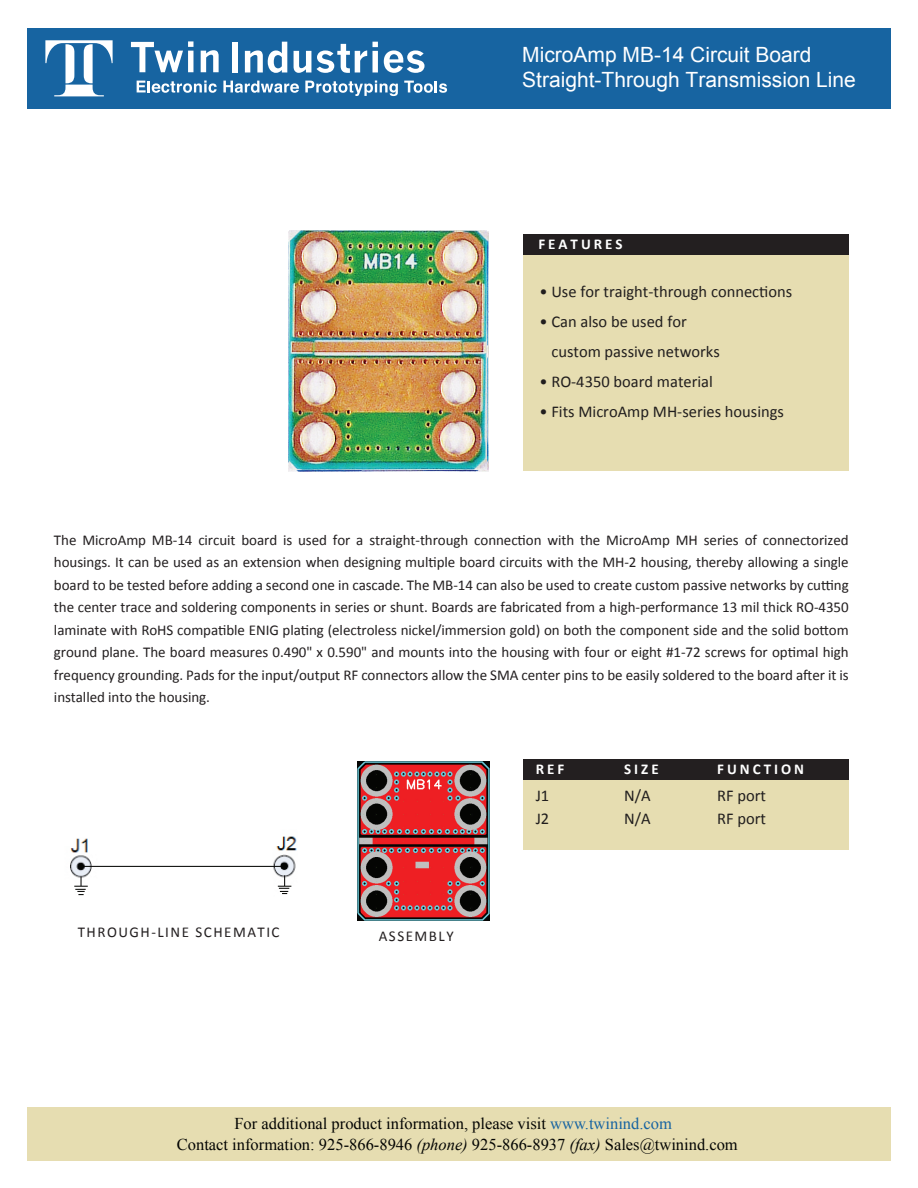
<style>
.page{position:relative;width:918px;height:1188px;background:#fff}
.page>*{position:absolute;margin:0;border:0;box-sizing:border-box;transform-origin:0 0}
.t1{font:21px/25.2px "Arial";color:#fff}
.t2{font:16.5px/30px "Calibri";color:#211e1e}
.t3{font:16.5px/21px "Times New Roman";color:#040503;text-align:center}
.t4{font:15px/22.5px "Calibri";letter-spacing:-.005em;color:#231f20;text-align:justify}
.t5{font:15px "Calibri";letter-spacing:.1em;color:#231f20}
.t6{font:700 15px "Calibri";letter-spacing:.2em;color:#fff}
.s1{color:#1764a1}
.s2{font-style:italic}
</style>
<div class="page">
<img style="left:289px;top:232px;width:200px;height:240px">
<div style="left:27px;top:1107px;width:864px;height:54px;background:#e6ddb1"></div>
<div style="left:27px;top:28px;width:864px;height:81px;background:#1764a1"></div>
<svg style="left:137px;top:81px;width:80px;height:12px"></svg>
<svg style="left:223px;top:81px;width:76px;height:12px"></svg>
<svg style="left:305px;top:81px;width:93px;height:15px"></svg>
<svg style="left:404px;top:81px;width:43px;height:12px"></svg>
<svg style="left:45px;top:40px;width:68px;height:56px"></svg>
<svg style="left:131px;top:41px;width:62px;height:31px"></svg>
<svg style="left:201px;top:50px;width:18px;height:22px"></svg>
<div style="left:232px;top:42px;width:6px;height:30px;background:#fff"></div>
<svg style="left:245px;top:42px;width:42px;height:31px"></svg>
<svg style="left:294px;top:42px;width:84px;height:31px"></svg>
<svg style="left:384px;top:50px;width:41px;height:23px"></svg>
<img style="left:70px;top:836px;width:227px;height:60px">
<div style="left:523px;top:778px;width:326px;height:71px;background:#e6ddb1"></div>
<div style="left:523px;top:760px;width:325px;height:20px;background:#231f20"></div>
<img style="left:289px;top:230px;width:197px;height:239px">
<img style="left:357px;top:761px;width:133px;height:160px">
<div style="left:523px;top:252px;width:326px;height:219px;background:#e6ddb1"></div>
<div style="left:523px;top:234px;width:325px;height:21px;background:#231f20"></div>
<h1 class="t1" style="left:522px;top:42px;width:335px">MicroAmp MB-14 Circuit Board<br>Straight-Through Transmission Line</h1>
<p class="t6" style="left:538px;top:235px;width:86px">FEATURES</p>
<p class="t2" style="left:539px;top:276px;width:254px">• Use for traight-through connections</p>
<p class="t2" style="left:551px;top:306px;width:170px;text-indent:-12px">• Can also be used for custom passive networks</p>
<p class="t2" style="left:539px;top:366px;width:175px">• RO-4350 board material</p>
<p class="t2" style="left:539px;top:396px;width:246px">• Fits MicroAmp MH-series housings</p>
<p class="t4" style="left:54px;top:528px;width:796px">The MicroAmp MB-14 circuit board is used for a straight-through connection with the MicroAmp MH series of connectorized housings. It can be used as an extension when designing multiple board circuits with the MH-2 housing, thereby allowing a single board to be tested before adding a second one in cascade. The MB-14 can also be used to create custom passive networks by cutting the center trace and soldering components in series or shunt. Boards are fabricated from a high-performance 13 mil thick RO-4350 laminate with RoHS compatible ENIG plating (electroless nickel/immersion gold) on both the component side and the solid bottom ground plane. The board measures 0.490" x 0.590" and mounts into the housing with four or eight #1-72 screws for optimal high frequency grounding. Pads for the input/output RF connectors allow the SMA center pins to be easily soldered to the board after it is installed into the housing.</p>
<p class="t5" style="left:78px;top:922px;width:203px">THROUGH-LINE SCHEMATIC</p>
<p class="t5" style="left:379px;top:927px;width:76px">ASSEMBLY</p>
<p class="t6" style="left:536px;top:760px;width:30px">REF</p>
<p class="t6" style="left:624px;top:760px;width:36px">SIZE</p>
<p class="t6" style="left:717px;top:760px;width:88px">FUNCTION</p>
<p class="t2" style="left:536px;top:780px;width:15px">J1</p>
<p class="t2" style="left:624px;top:780px;width:28px">N/A</p>
<p class="t2" style="left:717px;top:780px;width:50px">RF port</p>
<p class="t2" style="left:536px;top:803px;width:15px">J2</p>
<p class="t2" style="left:624px;top:803px;width:28px">N/A</p>
<p class="t2" style="left:717px;top:803px;width:50px">RF port</p>
<p class="t3" style="left:177px;top:1112px;width:562px">For additional product information, please visit <span class="s1">www.twinind.com<br></span>Contact information: 925-866-8946 <span class="s2">(phone)</span> 925-866-8937 <span class="s2">(fax)</span> Sales@twinind.com</p>
</div>
